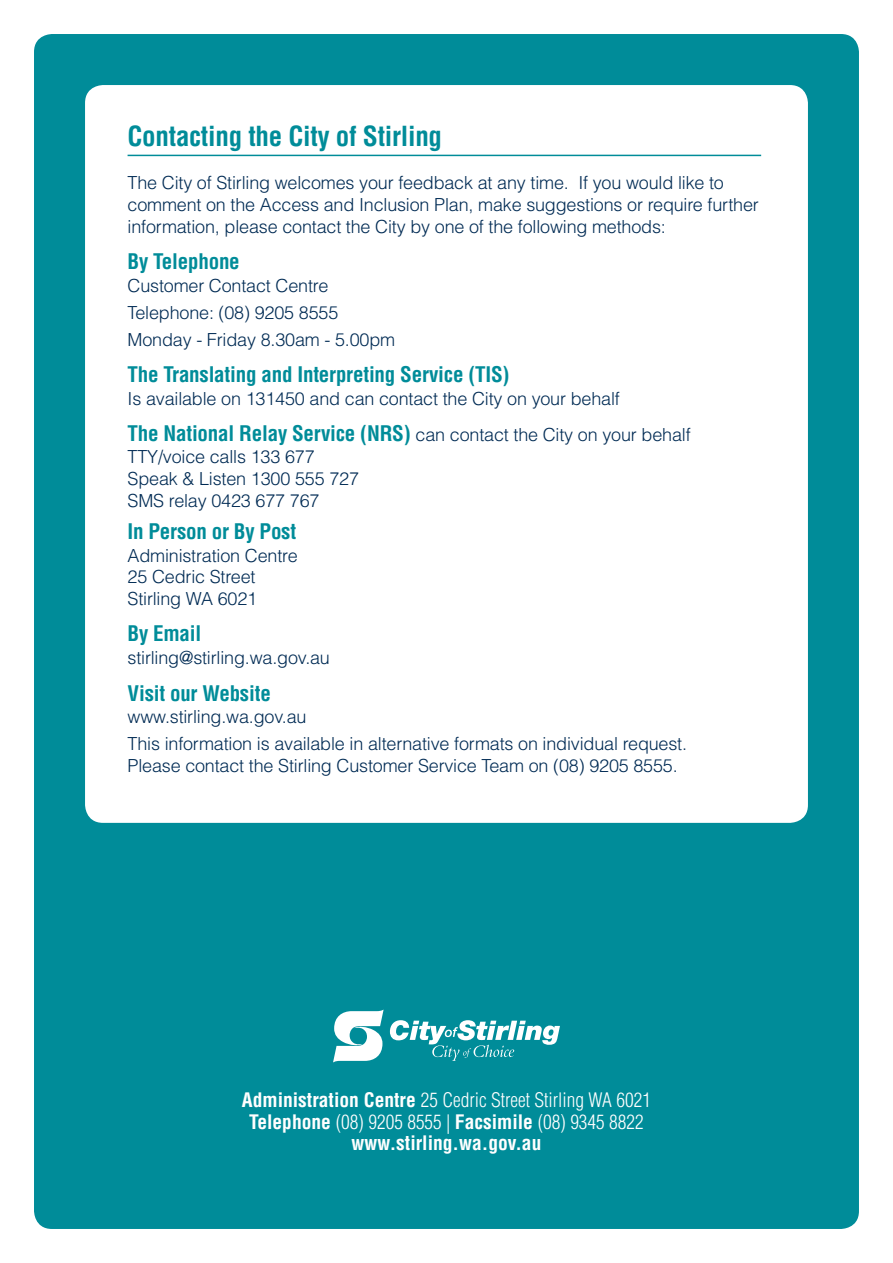
<style>
.page{position:relative;width:893px;height:1263px;background:#fff}
.page>*{position:absolute;margin:0;border:0;box-sizing:border-box;transform-origin:0 0}
.t1{font:700 condensed 27px "Helvetica LT";letter-spacing:-.01em;color:#008c99}
.t2{font:700 condensed 21px "Helvetica LT";letter-spacing:-.01em;color:#008c99}
.t3{font:700 condensed 19.5px/21.5px "Helvetica LT";color:#fff;text-align:center}
.t4{font:300 18px/21.8px "Helvetica LT";letter-spacing:-.01em;color:#002b54}
.s1{font-weight:700;font-stretch:condensed;font-size:21px;color:#008c99}
.s2{font-weight:300}
</style>
<div class="page">
<div style="left:34px;top:34px;width:825px;height:1195px;background:#008c99;border-radius:18px"></div>
<div style="left:85px;top:85px;width:723px;height:738px;background:#fff;border-radius:18px"></div>
<hr style="left:128px;top:155px;width:633px;height:1px;background:#008c99">
<svg style="left:333px;top:1009px;width:51px;height:53px"></svg>
<svg style="left:390px;top:1020px;width:170px;height:41px"></svg>
<h1 class="t1" style="left:128px;top:119px;width:316px">Contacting the City of Stirling</h1>
<p class="t4" style="left:128px;top:172px;width:633px">The City of Stirling welcomes your feedback at any time. If you would like to comment on the Access and Inclusion Plan, make suggestions or require further information, please contact the City by one of the following methods:</p>
<p class="t2" style="left:128px;top:248px;width:114px">By Telephone</p>
<p class="t4" style="left:128px;top:272px;width:269px;line-height:27px">Customer Contact Centre<br>Telephone: (08) 9205 8555<br>Monday - Friday 8.30am - 5.00pm</p>
<p class="t2" style="left:128px;top:361px;width:383px">The Translating and Interpreting Service (TIS)</p>
<p class="t4" style="left:128px;top:380px;width:565px;line-height:36.3px">Is available on 131450 and can contact the City on your behalf<br><span class="s1">The National Relay Service (NRS)</span> can contact the City on your behalf</p>
<p class="t4" style="left:128px;top:446px;width:233px">TTY/voice calls 133 677<br>Speak &amp; Listen 1300 555 727<br>SMS relay 0423 677 767</p>
<p class="t2" style="left:128px;top:518px;width:170px">In Person or By Post</p>
<p class="t4" style="left:128px;top:544px;width:172px">Administration Centre<br>25 Cedric Street<br>Stirling WA 6021</p>
<p class="t2" style="left:128px;top:621px;width:75px">By Email</p>
<p class="t4" style="left:128px;top:647px;width:204px">stirling@stirling.wa.gov.au</p>
<p class="t2" style="left:128px;top:680px;width:145px">Visit our Website</p>
<p class="t4" style="left:128px;top:703px;width:561px;line-height:27px">www.stirling.wa.gov.au<br>This information is available in alternative formats on individual request.</p>
<p class="t4" style="left:128px;top:755px;width:552px">Please contact the Stirling Customer Service Team on (08) 9205 8555.</p>
<p class="t3" style="left:242px;top:1089px;width:411px">Administration Centre <span class="s2">25 Cedric Street Stirling WA 6021<br></span>Telephone <span class="s2">(08) 9205 8555 |</span> Facsimile <span class="s2">(08) 9345 8822 </span>www.stirling.wa.gov.au</p>
</div>
